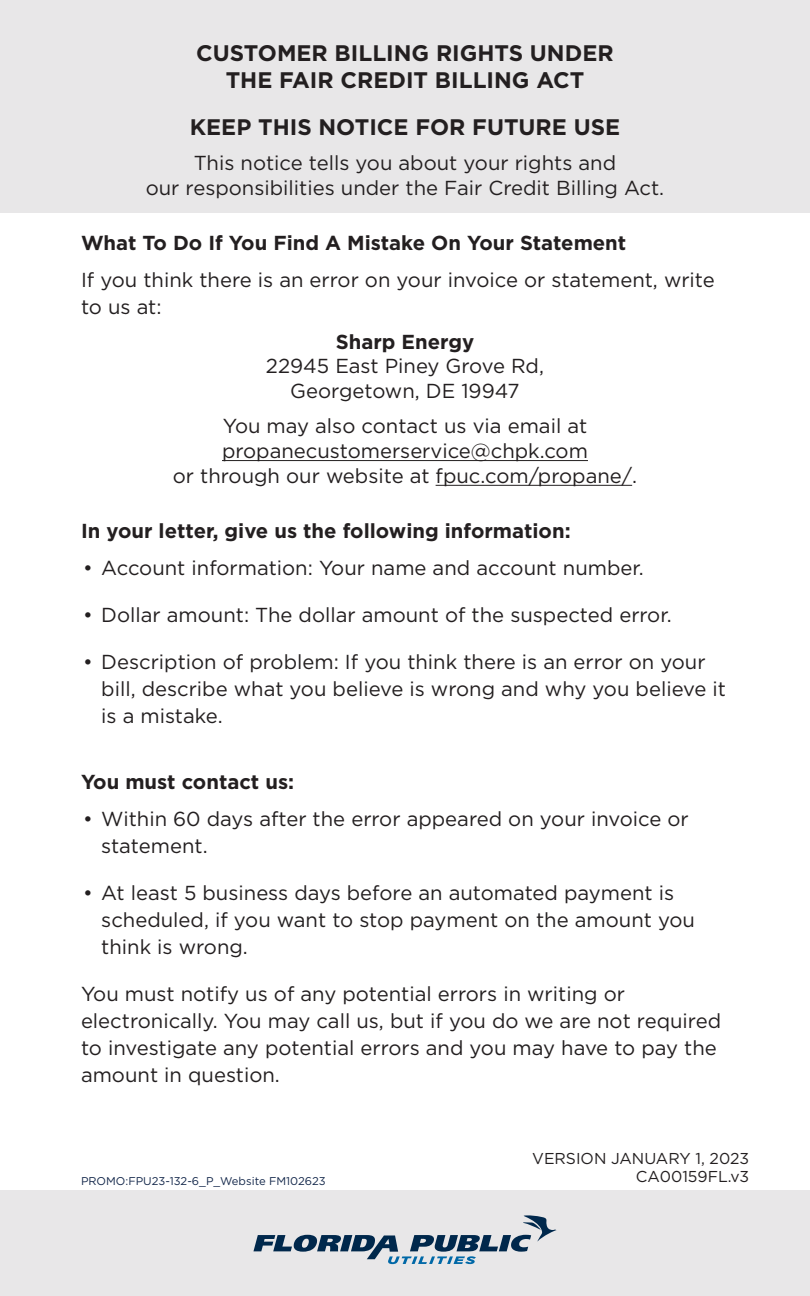
<style>
.page{position:relative;width:810px;height:1296px;background:#fff}
.page>*{position:absolute;margin:0;border:0;box-sizing:border-box;transform-origin:0 0}
.Heading{font:700 22.5px/27px "Gotham";color:#231f20;text-align:center}
.Body{font:20.25px/27px "Gotham";color:#231f20}
.Body_centered{font:20.25px/24.8px "Gotham";color:#231f20;text-align:center}
.Body_Bold{font:700 20.25px "Gotham";color:#231f20}
.Body-2{font:15.75px/18px "Gotham";color:#231f20;text-align:right}
.t1{font:11.25px "Gotham";color:#14284b}
.s1{font-weight:700}
</style>
<div class="page">
<div style="left:0;top:1191px;width:810px;height:105px;background:#e8e7e8"></div>
<div style="left:0;top:0;width:810px;height:213px;background:#e8e7e8"></div>
<hr style="left:222px;top:460px;width:366px;height:1px;background:#231f20">
<hr style="left:436px;top:485px;width:196px;height:1px;background:#231f20">
<svg style="left:253px;top:1215px;width:304px;height:49px"></svg>
<p class="Heading" style="left:196px;top:39px;width:419px">CUSTOMER BILLING RIGHTS UNDER<br>THE FAIR CREDIT BILLING ACT</p>
<p class="Heading" style="left:190px;top:113px;width:432px">KEEP THIS NOTICE FOR FUTURE USE</p>
<p class="Body_centered" style="left:146px;top:150px;width:520px">This notice tells you about your rights and<br>our responsibilities under the Fair Credit Billing Act.</p>
<p class="Body_Bold" style="left:81px;top:229px;width:547px">What To Do If You Find A Mistake On Your Statement</p>
<p class="Body" style="left:81px;top:266px;width:635px">If you think there is an error on your invoice or statement, write to us at:</p>
<p class="Body_centered" style="left:266px;top:329px;width:280px"><span class="s1">Sharp Energy<br></span>22945 East Piney Grove Rd,<br>Georgetown, DE 19947</p>
<p class="Body_centered" style="left:173px;top:413px;width:466px">You may also contact us via email at propanecustomerservice@chpk.com<br>or through our website at fpuc.com/propane/.</p>
<p class="Body_Bold" style="left:81px;top:517px;width:491px">In your letter, give us the following information:</p>
<p class="Body" style="left:83px;top:554px;width:562px">• Account information: Your name and account number.</p>
<p class="Body" style="left:83px;top:601px;width:590px">• Dollar amount: The dollar amount of the suspected error.</p>
<p class="Body" style="left:101px;top:648px;width:626px;text-indent:-18px">• Description of problem: If you think there is an error on your bill, describe what you believe is wrong and why you believe it is a mistake.</p>
<p class="Body_Bold" style="left:81px;top:768px;width:215px">You must contact us:</p>
<p class="Body" style="left:101px;top:805px;width:589px;text-indent:-18px">• Within 60 days after the error appeared on your invoice or statement.</p>
<p class="Body" style="left:101px;top:879px;width:595px;text-indent:-18px">• At least 5 business days before an automated payment is scheduled, if you want to stop payment on the amount you think is wrong.</p>
<p class="Body" style="left:81px;top:980px;width:642px">You must notify us of any potential errors in writing or electronically. You may call us, but if you do we are not required to investigate any potential errors and you may have to pay the amount in question.</p>
<p class="t1" style="left:81px;top:1174px;width:246px">PROMO:FPU23-132-6_P_Website FM102623</p>
<p class="Body-2" style="left:532px;top:1150px;width:219px">VERSION JANUARY 1, 2023<br>CA00159FL.v3</p>
</div>
